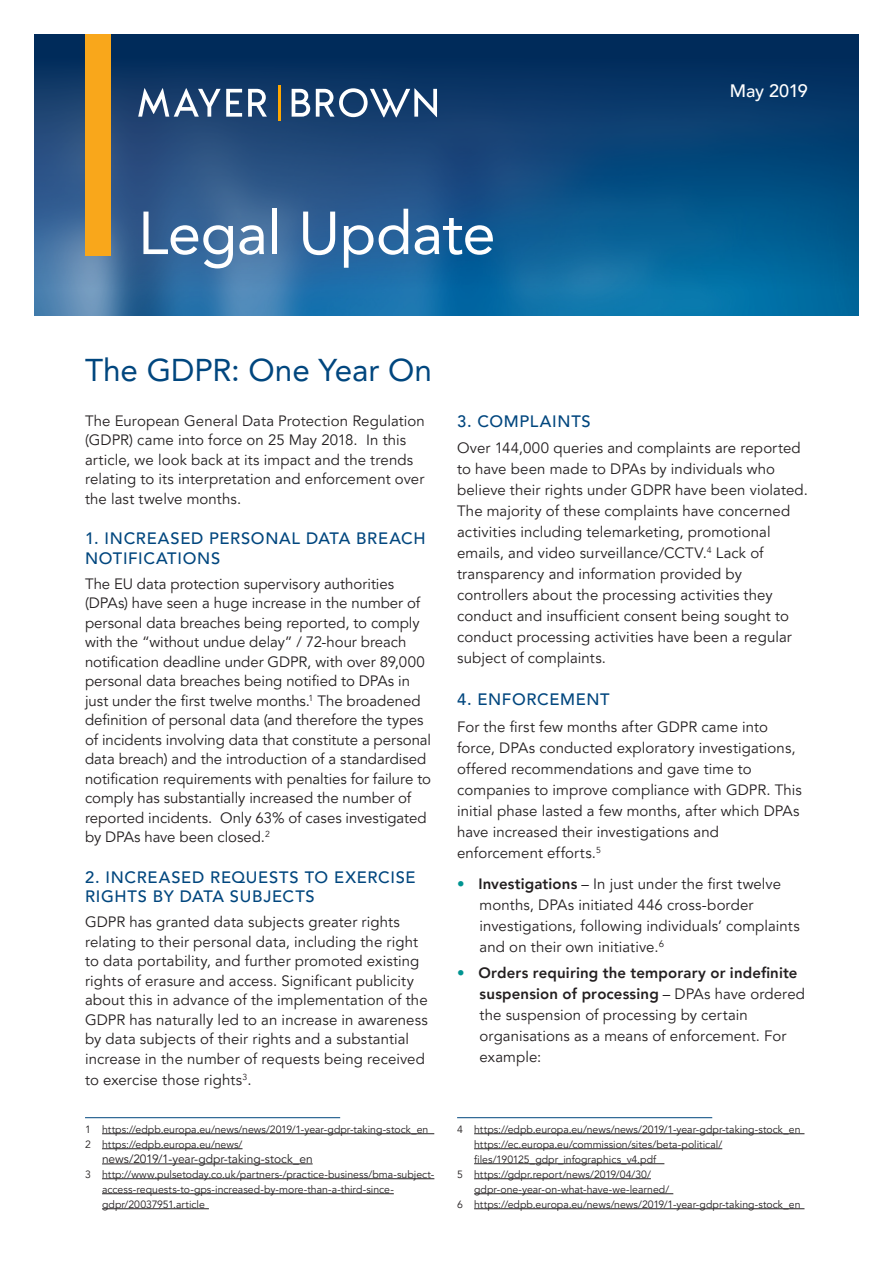
<style>
.page{position:relative;width:893px;height:1263px;background:#fff}
.page>*{position:absolute;margin:0;border:0;box-sizing:border-box;transform-origin:0 0}
.t1{font:60px "Avenir LT Pro";letter-spacing:-.01em;color:#fff}
.Brochure_Title_Small{font:31.5px "Avenir LT Pro";letter-spacing:-.005em;color:#00467e}
.t2{font:500 18px "Avenir LT Pro";letter-spacing:-.01em;color:#fff}
.Subhead_L2{font:500 16.5px/19.5px "Avenir LT Pro";letter-spacing:.04em;color:#00467e}
.Body_copy{font:15px/19.5px "Avenir LT Pro";letter-spacing:.005em;color:#231f20}
.Footnote{font:12px "Avenir LT Pro";letter-spacing:-.005em;color:#231f20}
.Footnote-2{font:10.5px/15px "Avenir LT Pro";color:#231f20}
.s1{color:#009491}
.s2{font-weight:800}
</style>
<div class="page">
<svg style="left:34px;top:34px;width:825px;height:282px;background:#165083"></svg>
<svg style="left:138px;top:88px;width:104px;height:29px"></svg>
<svg style="left:248px;top:89px;width:19px;height:28px"></svg>
<svg style="left:292px;top:89px;width:18px;height:28px"></svg>
<svg style="left:316px;top:88px;width:121px;height:29px"></svg>
<hr style="left:278px;top:85px;width:2px;height:35px;background:#ffa700">
<div style="left:85px;top:34px;width:25px;height:221px;background:#f9a71b"></div>
<hr style="left:85px;top:1117px;width:255px;height:1px;background:#00467e">
<hr style="left:102px;top:1133px;width:332px;height:1px;background:#231f20">
<hr style="left:102px;top:1148px;width:141px;height:1px;background:#231f20">
<hr style="left:102px;top:1163px;width:211px;height:1px;background:#231f20">
<hr style="left:102px;top:1178px;width:332px;height:1px;background:#231f20">
<hr style="left:102px;top:1193px;width:292px;height:1px;background:#231f20">
<hr style="left:102px;top:1208px;width:107px;height:1px;background:#231f20">
<hr style="left:457px;top:1117px;width:255px;height:1px;background:#00467e">
<hr style="left:474px;top:1133px;width:330px;height:1px;background:#231f20">
<hr style="left:474px;top:1148px;width:248px;height:1px;background:#231f20">
<hr style="left:474px;top:1163px;width:190px;height:1px;background:#231f20">
<hr style="left:474px;top:1178px;width:177px;height:1px;background:#231f20">
<hr style="left:474px;top:1193px;width:199px;height:1px;background:#231f20">
<hr style="left:474px;top:1208px;width:330px;height:1px;background:#231f20">
<p class="t1" style="left:138px;top:196px;width:359px">Legal Update</p>
<p class="Brochure_Title_Small" style="left:85px;top:351px;width:348px">The GDPR: One Year On</p>
<p class="t2" style="left:730px;top:80px;width:80px">May 2019</p>
<p class="Body_copy" style="left:85px;top:411px;width:341px">The European General Data Protection Regulation (GDPR) came into force on 25 May 2018. In this article, we look back at its impact and the trends relating to its interpretation and enforcement over the last twelve months.</p>
<p class="Subhead_L2" style="left:85px;top:529px;width:342px">1. INCREASED PERSONAL DATA BREACH<br>NOTIFICATIONS</p>
<p class="Body_copy" style="left:85px;top:574px;width:348px">The EU data protection supervisory authorities (DPAs) have seen a huge increase in the number of personal data breaches being reported, to comply with the “without undue delay” / 72-hour breach notification deadline under GDPR, with over 89,000 personal data breaches being notified to DPAs in just under the first twelve months.<sup>1</sup> The broadened definition of personal data (and therefore the types of incidents involving data that constitute a personal data breach) and the introduction of a standardised notification requirements with penalties for failure to comply has substantially increased the number of reported incidents. Only 63% of cases investigated by DPAs have been closed.<sup>2</sup></p>
<p class="Subhead_L2" style="left:85px;top:867px;width:332px">2. INCREASED REQUESTS TO EXERCISE<br>RIGHTS BY DATA SUBJECTS</p>
<p class="Body_copy" style="left:85px;top:912px;width:344px">GDPR has granted data subjects greater rights relating to their personal data, including the right to data portability, and further promoted existing rights of erasure and access. Significant publicity about this in advance of the implementation of the GDPR has naturally led to an increase in awareness by data subjects of their rights and a substantial increase in the number of requests being received</p>
<p class="Body_copy" style="left:85px;top:1070px;width:168px">to exercise those rights<sup>3</sup>.</p>
<p class="Footnote-2" style="left:85px;top:1122px;width:345px">1 https://edpb.europa.eu/news/news/2019/1-year-gdpr-taking-stock_en</p>
<p class="Footnote-2" style="left:85px;top:1137px;width:159px">2 https://edpb.europa.eu/news/</p>
<p class="Footnote" style="left:102px;top:1151px;width:212px">news/2019/1-year-gdpr-taking-stock_en</p>
<p class="Footnote-2" style="left:102px;top:1167px;width:334px;text-indent:-17px">3 http://www.pulsetoday.co.uk/partners-/practice-business/bma-subject&shy;access-requests-to-gps-increased-by-more-than-a-third-since&shy;gdpr/20037951.article</p>
<p class="Subhead_L2" style="left:457px;top:412px;width:135px">3. COMPLAINTS</p>
<p class="Body_copy" style="left:457px;top:438px;width:352px;line-height:21px">Over 144,000 queries and complaints are reported to have been made to DPAs by individuals who believe their rights under GDPR have been violated.<br>The majority of these complaints have concerned activities including telemarketing, promotional emails, and video surveillance/CCTV.<sup>4</sup> Lack of transparency and information provided by controllers about the processing activities they conduct and insufficient consent being sought to conduct processing activities have been a regular subject of complaints.</p>
<p class="Subhead_L2" style="left:457px;top:690px;width:154px">4. ENFORCEMENT</p>
<p class="Body_copy" style="left:457px;top:716px;width:346px;line-height:21px">For the first few months after GDPR came into force, DPAs conducted exploratory investigations, offered recommendations and gave time to companies to improve compliance with GDPR. This initial phase lasted a few months, after which DPAs have increased their investigations and enforcement efforts.<sup>5</sup></p>
<p class="Body_copy" style="left:480px;top:874px;width:322px;line-height:21px;text-indent:-22px"><span class="s1">•</span> <span class="s2">Investigations</span> – In just under the first twelve months, DPAs initiated 446 cross-border investigations, following individuals’ complaints and on their own initiative.<sup>6</sup></p>
<p class="Body_copy" style="left:480px;top:962px;width:327px;line-height:21px;text-indent:-22px"><span class="s1">•</span> <span class="s2">Orders requiring the temporary or indefinite suspension of processing</span> – DPAs have ordered the suspension of processing by certain organisations as a means of enforcement. For example:</p>
<p class="Footnote-2" style="left:474px;top:1122px;width:328px;text-indent:-17px">4 https://edpb.europa.eu/news/news/2019/1-year-gdpr-taking-stock_en https://ec.europa.eu/commission/sites/beta-political/ files/190125_gdpr_infographics_v4.pdf</p>
<p class="Footnote-2" style="left:474px;top:1167px;width:197px;text-indent:-17px">5 https://gdpr.report/news/2019/04/30/ gdpr-one-year-on-what-have-we-learned/</p>
<p class="Footnote-2" style="left:457px;top:1197px;width:345px">6 https://edpb.europa.eu/news/news/2019/1-year-gdpr-taking-stock_en</p>
</div>
